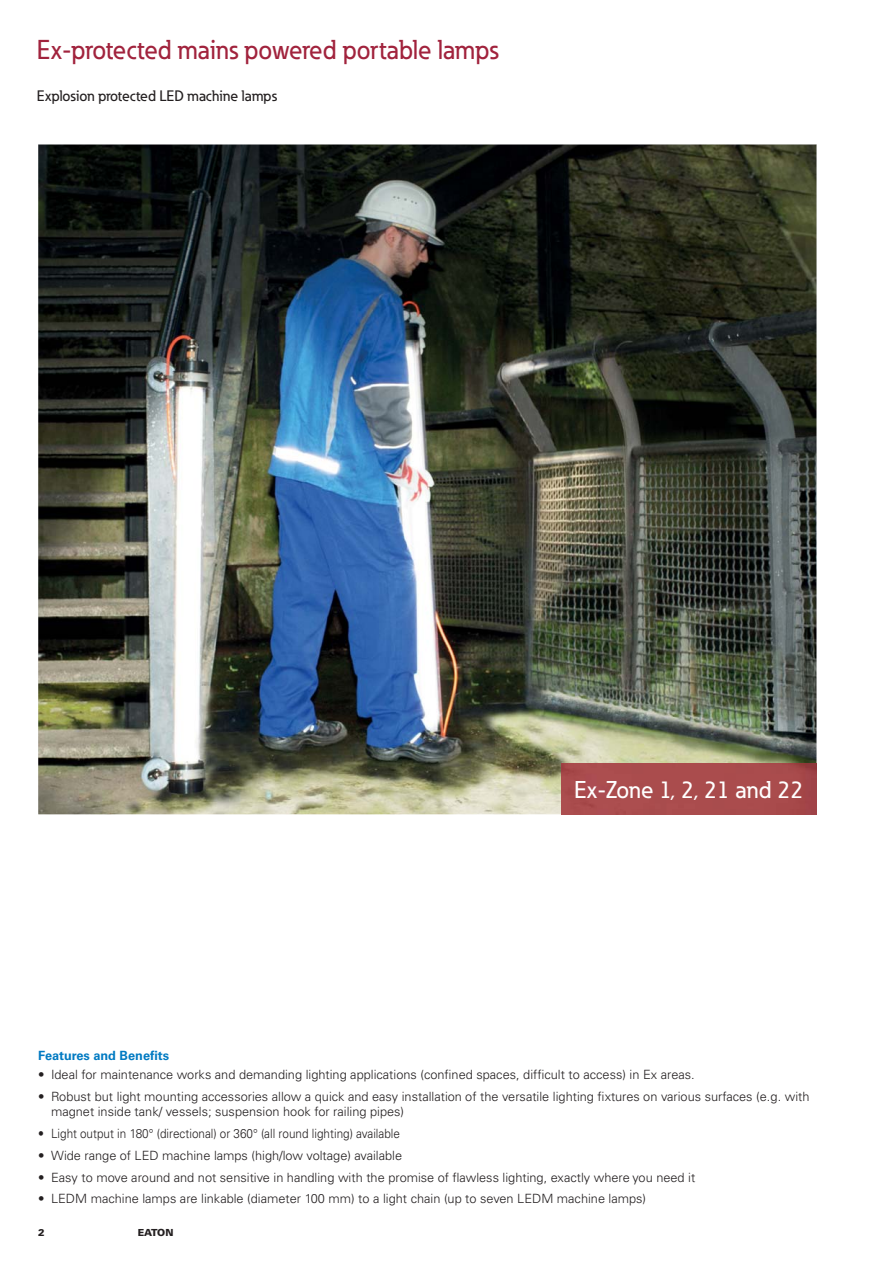
<style>
.page{position:relative;width:893px;height:1263px;background:#fff}
.page>*{position:absolute;margin:0;border:0;box-sizing:border-box;transform-origin:0 0}
.t1{font:500 27px "Eaton";color:#a1233d;scale:.96 1}
.t2{font:500 24px "Eaton";color:#fff}
.t3{font:500 15px "Eaton";color:#231f20}
.t4{font:300 12.75px/15.8px "Univers LT Pro 45";color:#231f20}
.t5{font:300 12.75px "Univers LT Pro 45";color:#231f20;scale:.92 1}
.t6{font:700 12.75px "Univers LT Pro 65";color:#007ac2}
.t7{font:900 9.75px "Univers LT Pro 75";letter-spacing:-.02em;color:#231f20}
</style>
<div class="page">
<img style="left:38px;top:145px;width:778px;height:669px">
<div style="left:561px;top:763px;width:255px;height:51px;background:#aa4c4d"></div>
<h1 class="t1" style="left:37px;top:34px;width:482px">Ex-protected mains powered portable lamps</h1>
<p class="t3" style="left:37px;top:87px;width:242px">Explosion protected LED machine lamps</p>
<h2 class="t2" style="left:574px;top:776px;width:231px">Ex-Zone 1, 2, 21 and 22</h2>
<p class="t6" style="left:38px;top:1051px;width:132px">Features and Benefits</p>
<p class="t4" style="left:38px;top:1068px;width:658px">• Ideal for maintenance works and demanding lighting applications (confined spaces, difficult to access) in Ex areas.</p>
<p class="t4" style="left:51px;top:1090px;width:760px;text-indent:-13px">• Robust but light mounting accessories allow a quick and easy installation of the versatile lighting fixtures on various surfaces (e.g. with magnet inside tank/ vessels; suspension hook for railing pipes)</p>
<p class="t5" style="left:38px;top:1129px;width:395px">• Light output in 180° (directional) or 360° (all round lighting) available</p>
<p class="t4" style="left:38px;top:1149px;width:365px">• Wide range of LED machine lamps (high/low voltage) available</p>
<p class="t4" style="left:38px;top:1171px;width:659px">• Easy to move around and not sensitive in handling with the promise of flawless lighting, exactly where you need it</p>
<p class="t4" style="left:38px;top:1192px;width:609px">• LEDM machine lamps are linkable (diameter 100 mm) to a light chain (up to seven LEDM machine lamps)</p>
<p class="t7" style="left:38px;top:1227px;width:8px">2</p>
<p class="t7" style="left:138px;top:1227px;width:37px">EATON</p>
</div>
